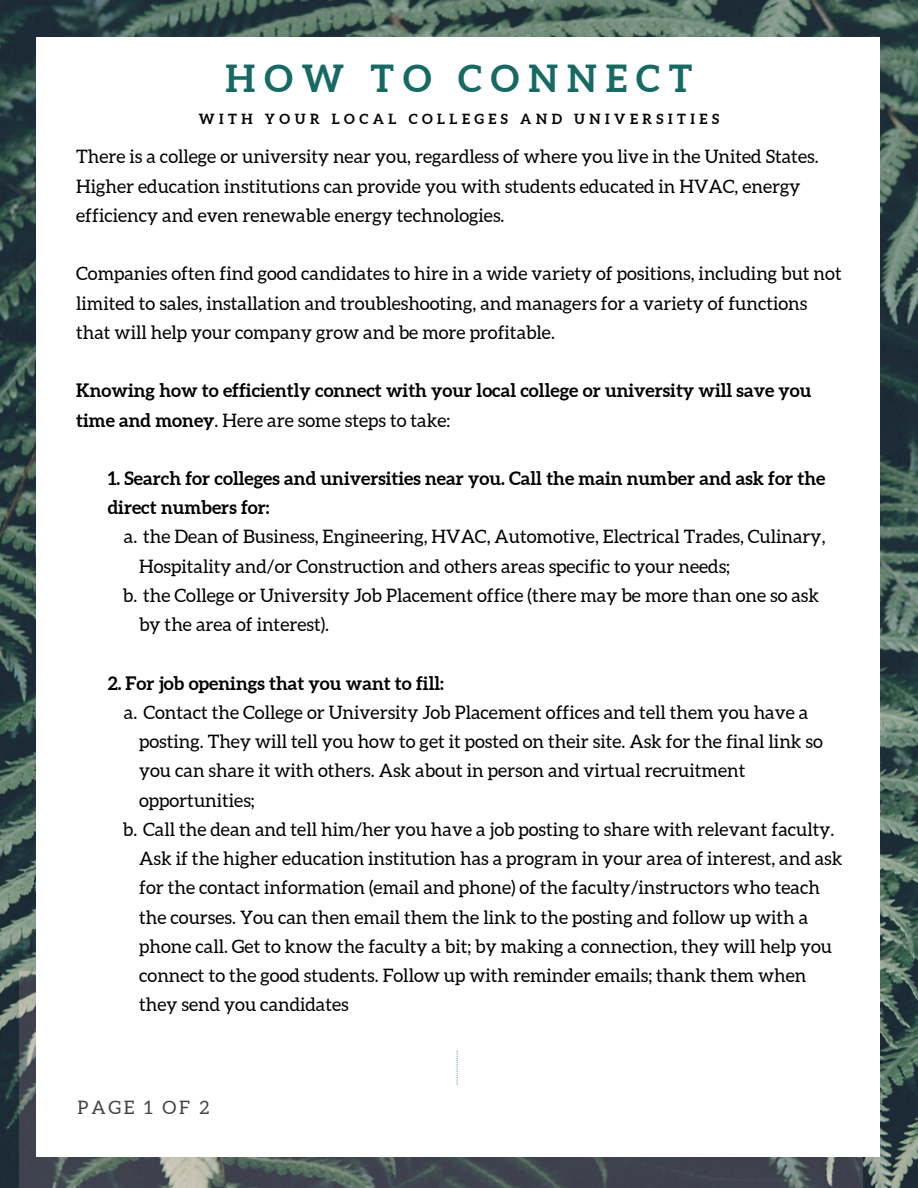
<style>
.page{position:relative;width:918px;height:1188px;background:#fff}
.page>*{position:absolute;margin:0;border:0;box-sizing:border-box;transform-origin:0 0}
.t1{font:700 37.35px "Aleo";letter-spacing:.24em;color:#166a63}
.t2{font:18.6px/29.2px "Aleo";color:#000}
.t3{font:700 18.6px/29.2px "Aleo";color:#000}
.t4{font:18.6px "Aleo";letter-spacing:.15em;color:#454545}
.t5{font:700 13.95px "Aleo";letter-spacing:.32em;color:#000}
.s1{font-weight:400}
</style>
<div class="page">
<img style="left:0;top:0;width:918px;height:1188px">
<div style="left:37px;top:37px;width:842px;height:1119px;background:#fff"></div>
<svg style="left:457px;top:1051px;width:1px;height:34px"></svg>
<h1 class="t1" style="left:226px;top:57px;width:468px">HOW TO CONNECT</h1>
<p class="t5" style="left:199px;top:111px;width:522px">WITH YOUR LOCAL COLLEGES AND UNIVERSITIES</p>
<p class="t2" style="left:76px;top:142px;width:744px">There is a college or university near you, regardless of where you live in the United States.<br>Higher education institutions can provide you with students educated in HVAC, energy efficiency and even renewable energy technologies.</p>
<p class="t2" style="left:76px;top:259px;width:767px">Companies often find good candidates to hire in a wide variety of positions, including but not limited to sales, installation and troubleshooting, and managers for a variety of functions that will help your company grow and be more profitable.</p>
<p class="t3" style="left:76px;top:376px;width:737px">Knowing how to efficiently connect with your local college or university will save you time and money<span class="s1">. Here are some steps to take:</span></p>
<p class="t3" style="left:108px;top:464px;width:719px">1. Search for colleges and universities near you. Call the main number and ask for the direct numbers for:</p>
<p class="t2" style="left:124px;top:522px;width:703px">a. the Dean of Business, Engineering, HVAC, Automotive, Electrical Trades, Culinary,</p>
<p class="t2" style="left:139px;top:551px;width:592px">Hospitality and/or Construction and others areas specific to your needs;</p>
<p class="t2" style="left:123px;top:581px;width:698px">b. the College or University Job Placement office (there may be more than one so ask</p>
<p class="t2" style="left:139px;top:610px;width:192px">by the area of interest).</p>
<p class="t3" style="left:108px;top:668px;width:338px">2. For job openings that you want to fill:</p>
<p class="t2" style="left:124px;top:698px;width:686px">a. Contact the College or University Job Placement offices and tell them you have a</p>
<p class="t2" style="left:139px;top:727px;width:685px">posting. They will tell you how to get it posted on their site. Ask for the final link so</p>
<p class="t2" style="left:139px;top:756px;width:608px">you can share it with others. Ask about in person and virtual recruitment</p>
<p class="t2" style="left:139px;top:785px;width:117px">opportunities;</p>
<p class="t2" style="left:123px;top:815px;width:713px">b. Call the dean and tell him/her you have a job posting to share with relevant faculty.</p>
<p class="t2" style="left:139px;top:844px;width:705px">Ask if the higher education institution has a program in your area of interest, and ask</p>
<p class="t2" style="left:139px;top:873px;width:682px">for the contact information (email and phone) of the faculty/instructors who teach</p>
<p class="t2" style="left:139px;top:902px;width:671px">the courses. You can then email them the link to the posting and follow up with a</p>
<p class="t2" style="left:139px;top:931px;width:694px">phone call. Get to know the faculty a bit; by making a connection, they will help you</p>
<p class="t2" style="left:139px;top:961px;width:669px">connect to the good students. Follow up with reminder emails; thank them when</p>
<p class="t2" style="left:139px;top:990px;width:211px">they send you candidates</p>
<p class="t4" style="left:78px;top:1097px;width:133px">PAGE 1 OF 2</p>
</div>
